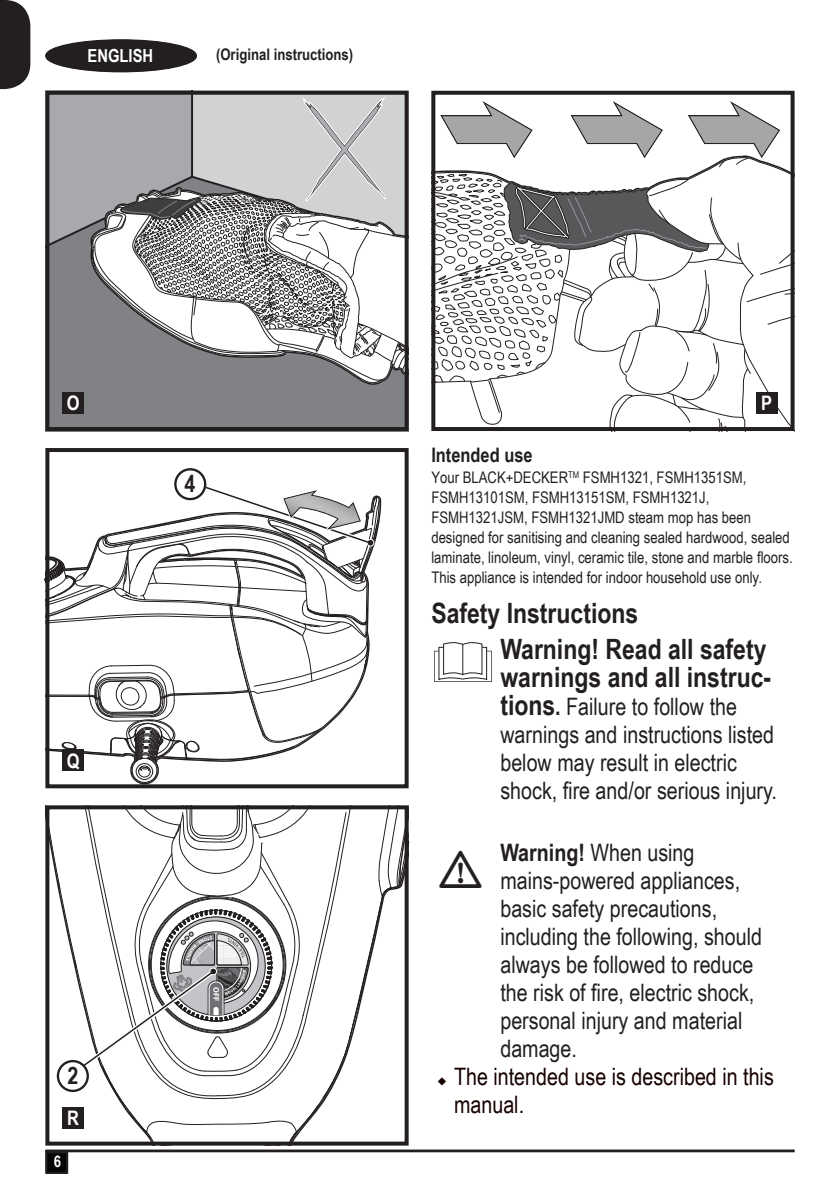
<style>
.page{position:relative;width:840px;height:1191px;background:#fff}
.page>*{position:absolute;margin:0;border:0;box-sizing:border-box;transform-origin:0 0}
.picto{font:34px "Blackand Decker";color:#231f20}
.body{font:700 28px/28px "Arial Narrow";color:#231f20}
.body-2{font:24px/28px "Arial Narrow";color:#231f20}
.bullet1{font:24px/28px "Arial Narrow";color:#170000}
.t1{font:700 24px "Arial Narrow";color:#231f20}
.t2{font:700 20px "Arial Narrow";color:#231f20}
.t3{font:700 20px "Arial Narrow";color:#fff}
.t4{font:700 18px "Arial Narrow";color:#fff}
.t5{font:16px/20px "Arial Narrow";color:#231f20}
.t6{font:700 16px "Arial Narrow";color:#231f20}
.t7{font:700 16px "Arial Narrow";color:#fff}
.t8{font:700 8.2px "Myriad Pro";color:#fff}
.s1{font-weight:700;font-size:28px}
.s2{font-weight:700}
</style>
<div class="page">
<hr style="left:45px;top:1149px;width:749px;height:2px;background:#231f20">
<div style="left:45px;top:39px;width:152px;height:33px;border:2px solid #231f20;border-radius:50%"></div>
<div style="left:46px;top:40px;width:150px;height:31px;background:#231f20;border-radius:50%"></div>
<div style="left:46px;top:40px;width:150px;height:32px;border:1px solid #231f20;border-radius:50%"></div>
<svg style="left:0;top:0;width:30px;height:89px;background:#373334"></svg>
<hr style="left:45px;top:1150px;width:749px;height:2px;background:#231f20">
<div style="left:46px;top:1152px;width:21px;height:21px;background:#060606"></div>
<div style="left:45px;top:1151px;width:23px;height:23px;border:2px solid #231f20"></div>
<div style="left:50px;top:384px;width:353px;height:42px;background:#808285"></div>
<div style="left:92px;top:384px;width:311px;height:17px;background:#808285"></div>
<svg style="left:50px;top:96px;width:353px;height:288px"></svg>
<div style="left:45px;top:91px;width:363px;height:340px;border:4px solid #231f20"></div>
<svg style="left:436px;top:101px;width:353px;height:325px"></svg>
<div style="left:431px;top:91px;width:363px;height:340px;border:4px solid #231f20"></div>
<svg style="left:175px;top:469px;width:30px;height:30px"></svg>
<div style="left:174px;top:468px;width:32px;height:32px;border:2px solid #231f20;border-radius:50%"></div>
<svg style="left:44px;top:477px;width:335px;height:306px"></svg>
<div style="left:45px;top:448px;width:363px;height:340px;border:4px solid #231f20"></div>
<svg style="left:45px;top:805px;width:364px;height:341px"></svg>
<div style="left:58px;top:1061px;width:30px;height:30px;background:#fff;border-radius:50%"></div>
<div style="left:57px;top:1060px;width:32px;height:32px;border:2px solid #231f20;border-radius:50%"></div>
<div style="left:45px;top:805px;width:363px;height:340px;border:4px solid #231f20"></div>
<svg style="left:434px;top:642px;width:57px;height:40px"></svg>
<hr style="left:462px;top:644px;width:1px;height:31px;background:#231f20">
<div style="left:62px;top:392px;width:22px;height:22px;background:#231f20"></div>
<div style="left:755px;top:392px;width:21px;height:21px;background:#231f20"></div>
<div style="left:62px;top:749px;width:22px;height:22px;background:#231f20"></div>
<div style="left:62px;top:1107px;width:22px;height:21px;background:#231f20"></div>
<p class="t4" style="left:87px;top:42px;width:67px">ENGLISH</p>
<p class="t6" style="left:216px;top:42px;width:139px">(Original instructions)</p>
<p class="t3" style="left:67px;top:388px;width:14px">O</p>
<p class="t3" style="left:760px;top:387px;width:12px">P</p>
<p class="t3" style="left:67px;top:745px;width:14px">Q</p>
<p class="t1" style="left:68px;top:1056px;width:12px">2</p>
<p class="t3" style="left:67px;top:1102px;width:13px">R</p>
<p class="t7" style="left:54px;top:1149px;width:9px">6</p>
<p class="t1" style="left:184px;top:465px;width:12px">4</p>
<p class="t8" style="left:221px;top:987px;width:16px;rotate:90deg">OFF</p>
<p class="t2" style="left:431px;top:440px;width:103px">Intended use</p>
<p class="t5" style="left:431px;top:467px;width:363px">Your BLACK+DECKER<sup>TM</sup> FSMH1321, FSMH1351SM, FSMH13101SM, FSMH13151SM, FSMH1321J, FSMH1321JSM, FSMH1321JMD steam mop has been designed for sanitising and cleaning sealed hardwood, sealed laminate, linoleum, vinyl, ceramic tile, stone and marble floors.<br>This appliance is intended for indoor household use only.</p>
<p class="body" style="left:431px;top:598px;width:208px">Safety Instructions</p>
<p class="body" style="left:500px;top:634px;width:272px">Warning! Read all safety warnings and all instruc-</p>
<p class="body-2" style="left:500px;top:691px;width:278px"><span class="s1">tions</span><span class="s2">.</span> Failure to follow the warnings and instructions listed below may result in electric shock, fire and/or serious injury.</p>
<p class="picto" style="left:439px;top:856px;width:44px">@</p>
<p class="body-2" style="left:500px;top:837px;width:263px"><span class="s2">Warning!</span> When using mains-powered appliances, basic safety precautions, including the following, should always be followed to reduce the risk of fire, electric shock, personal injury and material damage.</p>
<p class="bullet1" style="left:454px;top:1061px;width:321px;text-indent:-17px">◆ The intended use is described in this manual.</p>
</div>
